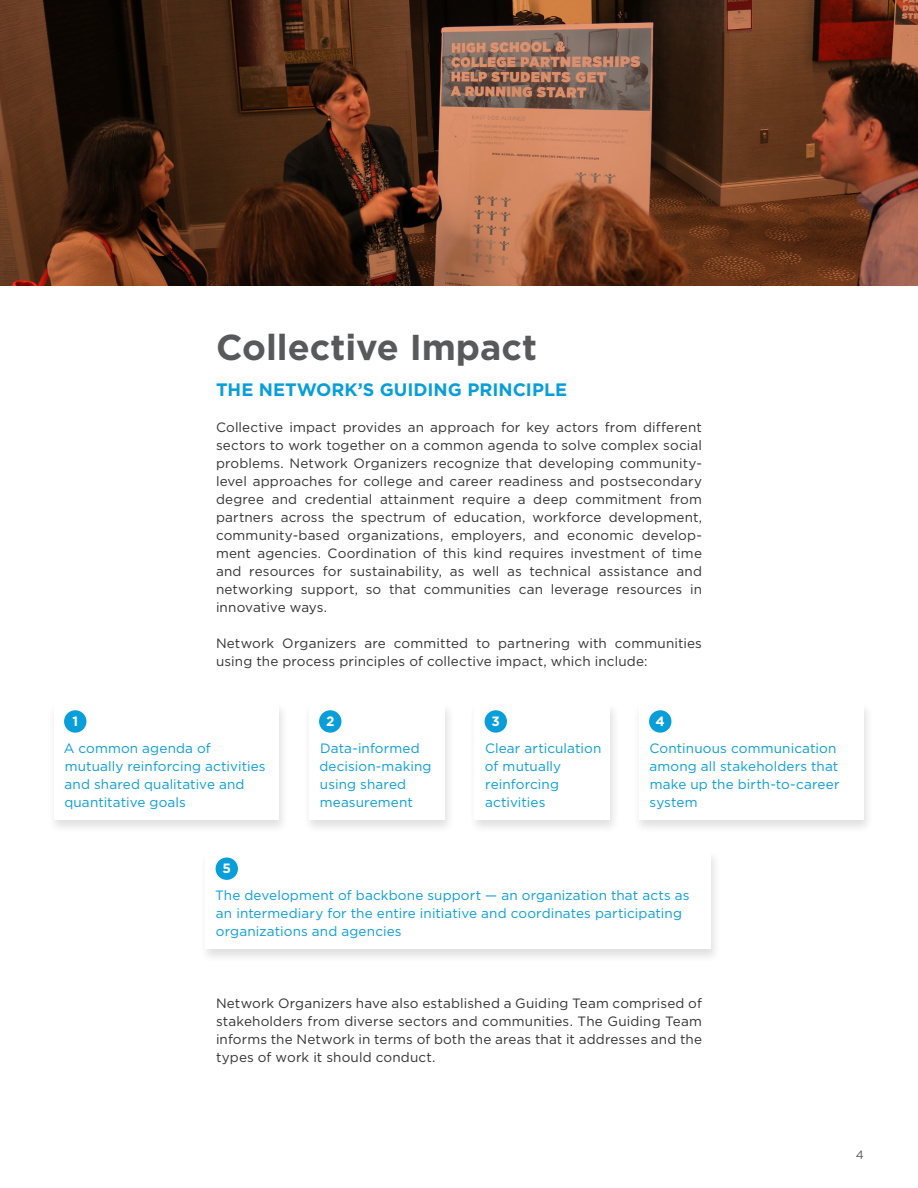
<style>
.page{position:relative;width:918px;height:1188px;background:#fff}
.page>*{position:absolute;margin:0;border:0;box-sizing:border-box;transform-origin:0 0}
.t1{font:700 36px "Gotham";color:#58595b}
.t2{font:700 18px "Gotham";color:#089ed9}
.t3{font:13.5px/18px "Gotham";letter-spacing:.01em;color:#333;text-align:justify}
.t4{font:13.5px/18px "Gotham";letter-spacing:.01em;color:#089ed9}
.t5{font:700 13.5px "Gotham";color:#fff}
.t6{font:12px "Gotham";color:#58595b}
</style>
<div class="page">
<div style="left:47px;top:702px;width:242px;height:132px;background:#231f20;opacity:.14"></div>
<div style="left:54px;top:704px;width:225px;height:115px;background:#fff"></div>
<div style="left:632px;top:702px;width:242px;height:132px;background:#231f20;opacity:.14"></div>
<div style="left:639px;top:704px;width:225px;height:115px;background:#fff"></div>
<div style="left:199px;top:849px;width:522px;height:115px;background:#231f20;opacity:.14"></div>
<div style="left:206px;top:851px;width:505px;height:98px;background:#fff"></div>
<div style="left:302px;top:702px;width:153px;height:132px;background:#231f20;opacity:.14"></div>
<div style="left:309px;top:704px;width:136px;height:115px;background:#fff"></div>
<div style="left:468px;top:702px;width:152px;height:132px;background:#231f20;opacity:.14"></div>
<div style="left:475px;top:704px;width:135px;height:115px;background:#fff"></div>
<div style="left:64px;top:710px;width:22px;height:23px;background:#089ed9;border-radius:50%"></div>
<div style="left:649px;top:710px;width:22px;height:23px;background:#089ed9;border-radius:50%"></div>
<div style="left:216px;top:858px;width:22px;height:22px;background:#089ed9;border-radius:50%"></div>
<div style="left:319px;top:710px;width:22px;height:23px;background:#089ed9;border-radius:50%"></div>
<div style="left:485px;top:710px;width:22px;height:23px;background:#089ed9;border-radius:50%"></div>
<svg style="left:0;top:0;width:918px;height:285px;background:#613823"></svg>
<p class="t1" style="left:216px;top:326px;width:323px">Collective Impact</p>
<p class="t2" style="left:216px;top:379px;width:353px">THE NETWORK’S GUIDING PRINCIPLE</p>
<p class="t3" style="left:216px;top:418px;width:488px">Collective impact provides an approach for key actors from different sectors to work together on a common agenda to solve complex social problems. Network Organizers recognize that developing community&shy;level approaches for college and career readiness and postsecondary degree and credential attainment require a deep commitment from partners across the spectrum of education, workforce development, community-based organizations, employers, and economic develop&shy;ment agencies. Coordination of this kind requires investment of time and resources for sustainability, as well as technical assistance and networking support, so that communities can leverage resources in innovative ways.</p>
<p class="t3" style="left:216px;top:634px;width:487px">Network Organizers are committed to partnering with communities using the process principles of collective impact, which include:</p>
<p class="t5" style="left:326px;top:713px;width:10px">2</p>
<p class="t5" style="left:492px;top:713px;width:10px">3</p>
<p class="t5" style="left:72px;top:713px;width:7px">1</p>
<p class="t5" style="left:656px;top:713px;width:11px">4</p>
<p class="t4" style="left:64px;top:739px;width:203px">A common agenda of mutually reinforcing activities and shared qualitative and quantitative goals</p>
<p class="t4" style="left:649px;top:739px;width:192px">Continuous communication among all stakeholders that make up the birth-to-career system</p>
<p class="t4" style="left:319px;top:739px;width:114px">Data-informed decision-making using shared measurement</p>
<p class="t4" style="left:485px;top:739px;width:118px">Clear articulation of mutually reinforcing activities</p>
<p class="t5" style="left:223px;top:861px;width:10px">5</p>
<p class="t4" style="left:215px;top:886px;width:476px">The development of backbone support — an organization that acts as an intermediary for the entire initiative and coordinates participating organizations and agencies</p>
<p class="t3" style="left:216px;top:994px;width:488px">Network Organizers have also established a Guiding Team comprised of stakeholders from diverse sectors and communities. The Guiding Team informs the Network in terms of both the areas that it addresses and the types of work it should conduct.</p>
<p class="t6" style="left:856px;top:1148px;width:10px">4</p>
</div>
